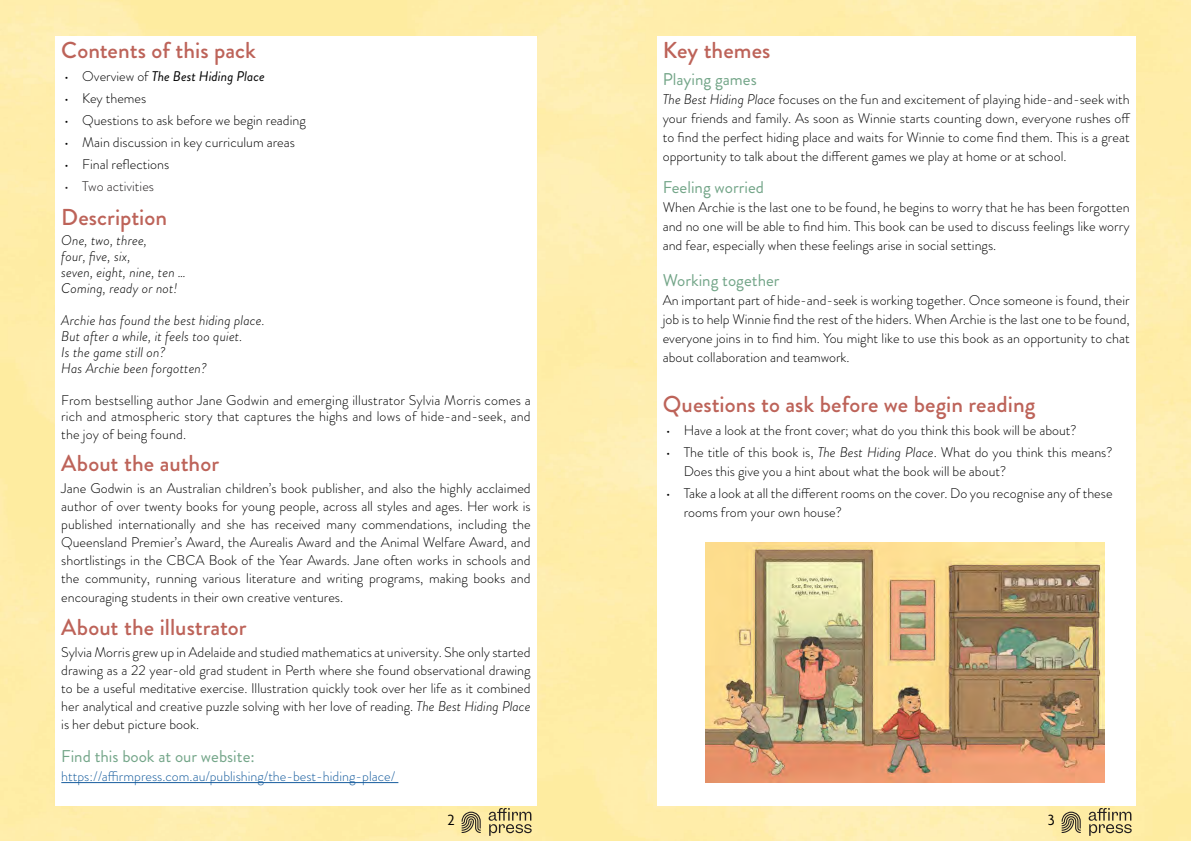
<style>
.page{position:relative;width:1191px;height:842px;background:#fff}
.page>*{position:absolute;margin:0;border:0;box-sizing:border-box;transform-origin:0 0}
.Paragraph_Style_3{font:500 23px "Brandon Grotesque";color:#bd6359}
.Sub_heads{font:17px "Brandon Grotesque";color:#73a588}
.t1{font:16px "Agenda";color:#000}
.Body{font:300 14px/19px "Brandon Grotesque";color:#000;text-align:justify}
.Sub_heads-2{font:300 14px/19px "Brandon Grotesque";color:#000;text-align:justify}
.Body-2{font:italic 300 14px "Brandon Grotesque";letter-spacing:.01em;color:#000}
.Body-3{font:300 14px "Brandon Grotesque";color:#175d9e}
.t2{font:italic 14px "Brandon Grotesque";color:#000}
.t3{font:300 14px "Brandon Grotesque";color:#231f20}
.s1{font-weight:300;font-style:normal}
.s2{font-style:italic}
</style>
<div class="page">
<img style="left:1px;top:0;width:1189px;height:841px">
<svg style="left:595px;top:17px;width:6px;height:2px"></svg>
<div style="left:656px;top:36px;width:479px;height:770px;background:#fff"></div>
<svg style="left:488px;top:808px;width:43px;height:28px"></svg>
<svg style="left:461px;top:812px;width:20px;height:21px"></svg>
<svg style="left:1088px;top:808px;width:43px;height:28px"></svg>
<svg style="left:1061px;top:812px;width:19px;height:21px"></svg>
<div style="left:55px;top:36px;width:481px;height:770px;background:#fff"></div>
<hr style="left:61px;top:782px;width:337px;height:1px;background:#175d9e">
<img style="left:706px;top:542px;width:398px;height:240px">
<p class="Paragraph_Style_3" style="left:61px;top:34px;width:196px">Contents of this pack</p>
<p class="t2" style="left:64px;top:67px;width:202px"><span class="s1">• Overview of</span> The Best Hiding Place</p>
<p class="Body" style="left:64px;top:89px;width:84px">• Key themes</p>
<p class="Body" style="left:64px;top:111px;width:243px">• Questions to ask before we begin reading</p>
<p class="Body" style="left:64px;top:133px;width:232px">• Main discussion in key curriculum areas</p>
<p class="Body" style="left:64px;top:155px;width:106px">• Final reflections</p>
<p class="t3" style="left:64px;top:177px;width:91px">• Two activities</p>
<p class="Paragraph_Style_3" style="left:61px;top:201px;width:107px">Description</p>
<p class="Body-2" style="left:61px;top:231px;width:87px">One, two, three,</p>
<p class="Body-2" style="left:61px;top:247px;width:71px">four, five, six,</p>
<p class="Body-2" style="left:61px;top:263px;width:126px">seven, eight, nine, ten …</p>
<p class="Body-2" style="left:61px;top:279px;width:118px">Coming, ready or not!</p>
<p class="Body-2" style="left:61px;top:311px;width:205px">Archie has found the best hiding place.</p>
<p class="Body-2" style="left:61px;top:327px;width:183px">But after a while, it feels too quiet.</p>
<p class="Body-2" style="left:61px;top:343px;width:106px">Is the game still on?</p>
<p class="Body-2" style="left:61px;top:359px;width:147px">Has Archie been forgotten?</p>
<p class="Body" style="left:61px;top:392px;width:471px;line-height:16px">From bestselling author Jane Godwin and emerging illustrator Sylvia Morris comes a rich and atmospheric story that captures the highs and lows of hide-and-seek, and</p>
<p class="Body" style="left:61px;top:425px;width:126px">the joy of being found.</p>
<p class="Paragraph_Style_3" style="left:61px;top:447px;width:159px">About the author</p>
<p class="Body" style="left:61px;top:479px;width:471px;line-height:18.2px">Jane Godwin is an Australian children’s book publisher, and also the highly acclaimed author of over twenty books for young people, across all styles and ages. Her work is published internationally and she has received many commendations, including the Queensland Premier’s Award, the Aurealis Award and the Animal Welfare Award, and shortlistings in the CBCA Book of the Year Awards. Jane often works in schools and the community, running various literature and writing programs, making books and encouraging students in their own creative ventures.</p>
<p class="Paragraph_Style_3" style="left:61px;top:611px;width:187px">About the illustrator</p>
<p class="Body" style="left:61px;top:643px;width:471px;line-height:18px">Sylvia Morris grew up in Adelaide and studied mathematics at university. She only started drawing as a 22 year-old grad student in Perth where she found observational drawing to be a useful meditative exercise. Illustration quickly took over her life as it combined her analytical and creative puzzle solving with her love of reading. <span class="s2">The Best Hiding Place </span>is her debut picture book.</p>
<p class="Sub_heads" style="left:61px;top:745px;width:195px">Find this book at our website:</p>
<p class="Body-3" style="left:61px;top:767px;width:335px">https://affirmpress.com.au/publishing/the-best-hiding-place/</p>
<p class="Paragraph_Style_3" style="left:662px;top:34px;width:109px">Key themes</p>
<p class="Sub_heads" style="left:662px;top:68px;width:95px">Playing games</p>
<p class="Body" style="left:662px;top:90px;width:469px"><span class="s2">The Best Hiding Place</span> focuses on the fun and excitement of playing hide-and-seek with your friends and family. As soon as Winnie starts counting down, everyone rushes off to find the perfect hiding place and waits for Winnie to come find them. This is a great opportunity to talk about the different games we play at home or at school.</p>
<p class="Sub_heads" style="left:662px;top:176px;width:103px">Feeling worried</p>
<p class="Sub_heads-2" style="left:662px;top:198px;width:468px">When Archie is the last one to be found, he begins to worry that he has been forgotten and no one will be able to find him. This book can be used to discuss feelings like worry and fear, especially when these feelings arise in social settings.</p>
<p class="Sub_heads" style="left:662px;top:269px;width:118px">Working together</p>
<p class="Body" style="left:662px;top:291px;width:468px">An important part of hide-and-seek is working together. Once someone is found, their job is to help Winnie find the rest of the hiders. When Archie is the last one to be found, everyone joins in to find him. You might like to use this book as an opportunity to chat about collaboration and teamwork.</p>
<p class="Paragraph_Style_3" style="left:662px;top:388px;width:374px">Questions to ask before we begin reading</p>
<p class="Body" style="left:665px;top:421px;width:412px">• Have a look at the front cover; what do you think this book will be about?</p>
<p class="Body" style="left:683px;top:443px;width:430px;text-indent:-18px">• The title of this book is, <span class="s2">The Best Hiding Place</span>. What do you think this means?<br>Does this give you a hint about what the book will be about?</p>
<p class="Body" style="left:683px;top:484px;width:430px;text-indent:-18px">• Take a look at all the different rooms on the cover. Do you recognise any of these rooms from your own house?</p>
<p class="t1" style="left:447px;top:812px;width:9px">2</p>
<p class="t1" style="left:1047px;top:812px;width:8px">3</p>
</div>
